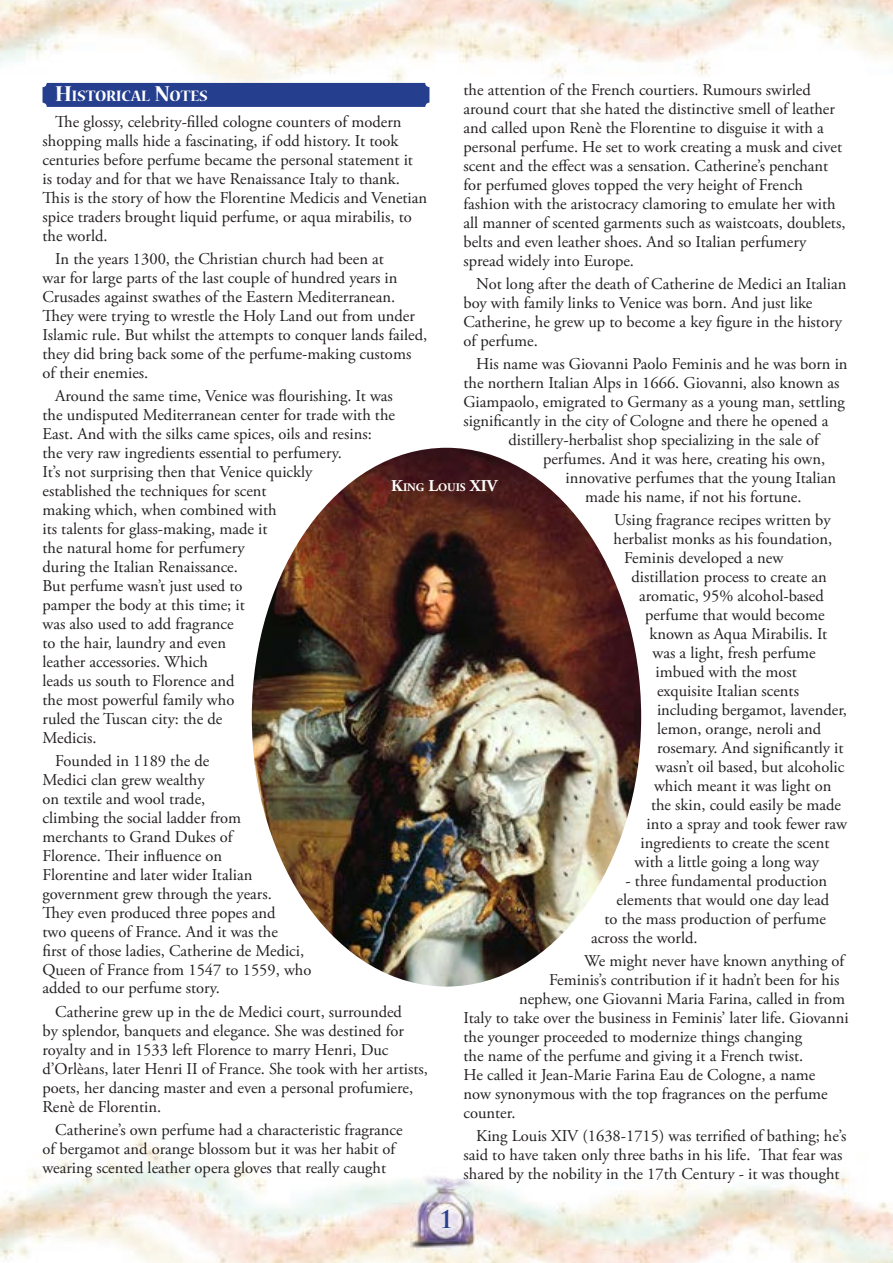
<style>
.page{position:relative;width:893px;height:1263px;background:#fff}
.page>*{position:absolute;margin:0;border:0;box-sizing:border-box;transform-origin:0 0}
.t1{font:700 24px "Trajan Pro";color:#253f8e}
.t2{font:700 16.8px "Nueva Std";letter-spacing:-.005em;color:#fff}
.t3{font:16.5px/19px "Adobe Garamond Pro";color:#231f20}
.t4{font:700 11.55px "Adobe Garamond Pro";color:#fff}
.s1{font-size:24px}
.s2{font-size:16.5px}
</style>
<div class="page">
<img style="left:0;top:0;width:893px;height:1263px">
<div style="left:43px;top:83px;width:386px;height:24px;background:#253f8e;border-radius:4px"></div>
<img style="left:252px;top:448px;width:389px;height:538px">
<p class="t3" style="left:463px;top:81px;width:383px">the attention of the French courtiers. Rumours swirled around court that she hated the distinctive smell of leather and called upon Renè the Florentine to disguise it with a personal perfume. He set to work creating a musk and civet scent and the effect was a sensation. Catherine’s penchant for perfumed gloves topped the very height of French fashion with the aristocracy clamoring to emulate her with all manner of scented garments such as waistcoats, doublets, belts and even leather shoes. And so Italian perfumery spread widely into Europe.</p>
<p class="t3" style="left:463px;top:275px;width:384px;text-indent:13px">Not long after the death of Catherine de Medici an Italian boy with family links to Venice was born. And just like Catherine, he grew up to become a key figure in the history of perfume.</p>
<p class="t3" style="left:476px;top:355px;width:373px">His name was Giovanni Paolo Feminis and he was born in</p>
<p class="t3" style="left:463px;top:374px;width:377px">the northern Italian Alps in 1666. Giovanni, also known as</p>
<p class="t3" style="left:463px;top:393px;width:383px">Giampaolo, emigrated to Germany as a young man, settling</p>
<p class="t3" style="left:463px;top:412px;width:366px">significantly in the city of Cologne and there he opened a</p>
<p class="t3" style="left:508px;top:431px;width:312px">distillery-herbalist shop specializing in the sale of</p>
<p class="t3" style="left:543px;top:450px;width:284px">perfumes. And it was here, creating his own,</p>
<p class="t3" style="left:565px;top:469px;width:272px">innovative perfumes that the young Italian</p>
<p class="t3" style="left:585px;top:488px;width:218px">made his name, if not his fortune.</p>
<p class="t3" style="left:614px;top:511px;width:218px">Using fragrance recipes written by</p>
<p class="t3" style="left:613px;top:530px;width:220px">herbalist monks as his foundation,</p>
<p class="t3" style="left:624px;top:549px;width:161px">Feminis developed a new</p>
<p class="t3" style="left:631px;top:568px;width:197px">distillation process to create an</p>
<p class="t3" style="left:639px;top:587px;width:186px">aromatic, 95% alcohol-based</p>
<p class="t3" style="left:645px;top:606px;width:181px">perfume that would become</p>
<p class="t3" style="left:649px;top:625px;width:179px">known as Aqua Mirabilis. It</p>
<p class="t3" style="left:652px;top:644px;width:165px">was a light, fresh perfume</p>
<p class="t3" style="left:655px;top:663px;width:143px">imbued with the most</p>
<p class="t3" style="left:657px;top:682px;width:143px">exquisite Italian scents</p>
<p class="t3" style="left:657px;top:701px;width:191px">including bergamot, lavender,</p>
<p class="t3" style="left:657px;top:720px;width:166px">lemon, orange, neroli and</p>
<p class="t3" style="left:657px;top:739px;width:188px">rosemary. And significantly it</p>
<p class="t3" style="left:655px;top:758px;width:190px">wasn’t oil based, but alcoholic</p>
<p class="t3" style="left:654px;top:777px;width:179px">which meant it was light on</p>
<p class="t3" style="left:651px;top:796px;width:192px">the skin, could easily be made</p>
<p class="t3" style="left:646px;top:815px;width:202px">into a spray and took fewer raw</p>
<p class="t3" style="left:640px;top:834px;width:190px">ingredients to create the scent</p>
<p class="t3" style="left:634px;top:853px;width:186px">with a little going a long way</p>
<p class="t3" style="left:625px;top:871px;width:203px">- three fundamental production</p>
<p class="t3" style="left:616px;top:890px;width:214px">elements that would one day lead</p>
<p class="t3" style="left:604px;top:909px;width:223px">to the mass production of perfume</p>
<p class="t3" style="left:591px;top:928px;width:108px">across the world.</p>
<p class="t3" style="left:584px;top:952px;width:262px">We might never have known anything of</p>
<p class="t3" style="left:549px;top:971px;width:292px">Feminis’s contribution if it hadn’t been for his</p>
<p class="t3" style="left:519px;top:990px;width:328px">nephew, one Giovanni Maria Farina, called in from</p>
<p class="t3" style="left:463px;top:1009px;width:387px">Italy to take over the business in Feminis’ later life. Giovanni</p>
<p class="t3" style="left:463px;top:1028px;width:340px">the younger proceeded to modernize things changing</p>
<p class="t3" style="left:463px;top:1047px;width:341px">the name of the perfume and giving it a French twist.</p>
<p class="t3" style="left:463px;top:1065px;width:353px">He called it Jean-Marie Farina Eau de Cologne, a name</p>
<p class="t3" style="left:463px;top:1084px;width:366px">now synonymous with the top fragrances on the perfume</p>
<p class="t3" style="left:463px;top:1103px;width:53px">counter.</p>
<p class="t3" style="left:463px;top:1127px;width:384px;text-indent:13px">King Louis XIV (1638-1715) was terrified of bathing; he’s said to have taken only three baths in his life. That fear was shared by the nobility in the 17th Century - it was thought</p>
<p class="t2" style="left:55px;top:89px;width:125px"><span class="s1">H</span>ISTORICAL <span class="s1">N</span>OTES</p>
<p class="t3" style="left:43px;top:113px;width:386px;text-indent:13px">The glossy, celebrity-filled cologne counters of modern shopping malls hide a fascinating, if odd history. It took centuries before perfume became the personal statement it<br>is today and for that we have Renaissance Italy to thank.<br>This is the story of how the Florentine Medicis and Venetian spice traders brought liquid perfume, or aqua mirabilis, to the world.</p>
<p class="t3" style="left:43px;top:250px;width:386px;text-indent:13px">In the years 1300, the Christian church had been at<br>war for large parts of the last couple of hundred years in Crusades against swathes of the Eastern Mediterranean.<br>They were trying to wrestle the Holy Land out from under Islamic rule. But whilst the attempts to conquer lands failed, they did bring back some of the perfume-making customs of their enemies.</p>
<p class="t3" style="left:43px;top:387px;width:354px;text-indent:13px">Around the same time, Venice was flourishing. It was the undisputed Mediterranean center for trade with the East. And with the silks came spices, oils and resins: the very raw ingredients essential to perfumery.<br>It’s not surprising then that Venice quickly<br>established the techniques for scent<br>making which, when combined with<br>its talents for glass-making, made it<br>the natural home for perfumery<br>during the Italian Renaissance.<br>But perfume wasn’t just used to<br>pamper the body at this time; it<br>was also used to add fragrance<br>to the hair, laundry and even<br>leather accessories. Which<br>leads us south to Florence and<br>the most powerful family who<br>ruled the Tuscan city: the de<br>Medicis.</p>
<p class="t3" style="left:43px;top:751px;width:270px;text-indent:13px">Founded in 1189 the de<br>Medici clan grew wealthy<br>on textile and wool trade,<br>climbing the social ladder from<br>merchants to Grand Dukes of<br>Florence. Their influence on<br>Florentine and later wider Italian government grew through the years.<br>They even produced three popes and<br>two queens of France. And it was the<br>first of those ladies, Catherine de Medici,<br>Queen of France from 1547 to 1559, who added to our perfume story.</p>
<p class="t3" style="left:43px;top:1002px;width:387px;text-indent:13px">Catherine grew up in the de Medici court, surrounded<br>by splendor, banquets and elegance. She was destined for royalty and in 1533 left Florence to marry Henri, Duc d’Orlèans, later Henri II of France. She took with her artists, poets, her dancing master and even a personal profumiere, Renè de Florentin.</p>
<p class="t3" style="left:43px;top:1121px;width:362px;text-indent:13px">Catherine’s own perfume had a characteristic fragrance of bergamot and orange blossom but it was her habit of wearing scented leather opera gloves that really caught</p>
<p class="t4" style="left:391px;top:480px;width:108px"><span class="s2">K</span>ING <span class="s2">L</span>OUIS <span class="s2">XIV</span></p>
<h1 class="t1" style="left:439px;top:1204px;width:16px">1</h1>
</div>
